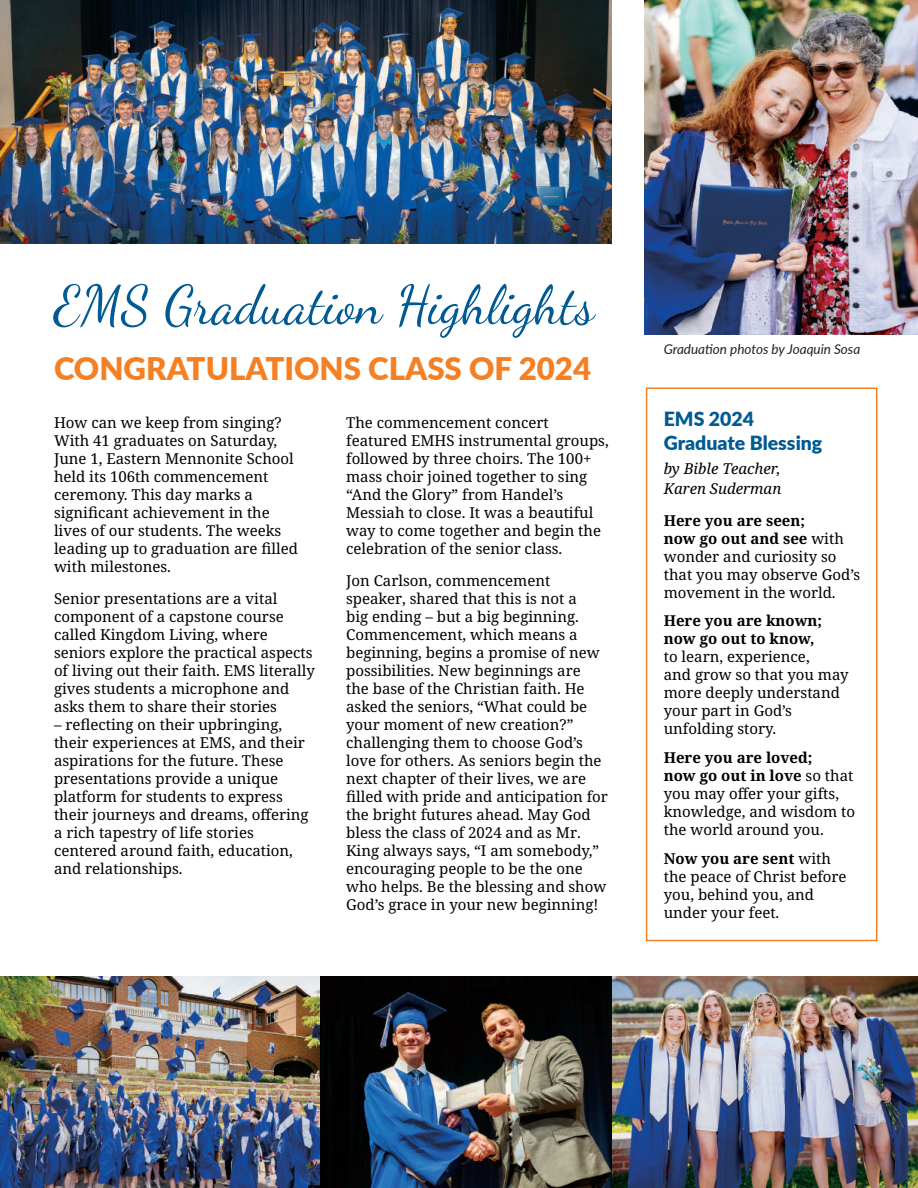
<style>
.page{position:relative;width:918px;height:1188px;background:#fff}
.page>*{position:absolute;margin:0;border:0;box-sizing:border-box;transform-origin:0 0}
.t1{font:54px "Dancing Script";color:#005a93}
.t2{font:900 31.2px "Lato";color:#f58023}
.t3{font:900 19.5px/23.4px "Lato";color:#005a93}
.t4{font:15px/18px "Noto Serif";color:#000}
.t5{font:700 15px/18px "Noto Serif";color:#000}
.t6{font:italic 15px/19.8px "Noto Serif";color:#000}
.t7{font:italic 13.5px "Lato";color:#231f20}
.s1{font-weight:700}
</style>
<div class="page">
<img style="left:645px;top:0;width:273px;height:335px">
<img style="left:0;top:0;width:611px;height:244px">
<div style="left:646px;top:387px;width:232px;height:554px;border:2px solid #f58023"></div>
<img style="left:0;top:976px;width:918px;height:212px">
<h1 class="t1" style="left:54px;top:264px;width:542px">EMS Graduation Highlights</h1>
<h2 class="t2" style="left:54px;top:346px;width:539px">CONGRATULATIONS CLASS OF 2024</h2>
<p class="t4" style="left:54px;top:414px;width:245px">How can we keep from singing?<br>With 41 graduates on Saturday,<br>June 1, Eastern Mennonite School held its 106th commencement ceremony. This day marks a significant achievement in the lives of our students. The weeks leading up to graduation are filled with milestones.</p>
<p class="t4" style="left:54px;top:590px;width:263px">Senior presentations are a vital component of a capstone course called Kingdom Living, where seniors explore the practical aspects of living out their faith. EMS literally gives students a microphone and asks them to share their stories</p>
<p class="t4" style="left:54px;top:716px;width:256px">– reflecting on their upbringing, their experiences at EMS, and their aspirations for the future. These presentations provide a unique platform for students to express their journeys and dreams, offering a rich tapestry of life stories centered around faith, education, and relationships.</p>
<p class="t4" style="left:346px;top:414px;width:264px">The commencement concert featured EMHS instrumental groups, followed by three choirs. The 100+ mass choir joined together to sing “And the Glory” from Handel’s<br>Messiah to close. It was a beautiful way to come together and begin the celebration of the senior class.</p>
<p class="t4" style="left:346px;top:572px;width:263px">Jon Carlson, commencement speaker, shared that this is not a<br>big ending – but a big beginning.<br>Commencement, which means a beginning, begins a promise of new possibilities. New beginnings are<br>the base of the Christian faith. He asked the seniors, “What could be your moment of new creation?” challenging them to choose God’s love for others. As seniors begin the next chapter of their lives, we are filled with pride and anticipation for the bright futures ahead. May God bless the class of 2024 and as Mr.<br>King always says, “I am somebody,” encouraging people to be the one who helps. Be the blessing and show God’s grace in your new beginning!</p>
<p class="t7" style="left:664px;top:339px;width:198px">Graduation photos by Joaquin Sosa</p>
<h3 class="t3" style="left:664px;top:407px;width:160px">EMS 2024<br>Graduate Blessing</h3>
<p class="t6" style="left:664px;top:460px;width:119px">by Bible Teacher,<br>Karen Suderman</p>
<p class="t4" style="left:664px;top:512px;width:198px"><span class="s1">Here you are seen;<br>now go out and see</span> with wonder and curiosity so that you may observe God’s movement in the world.</p>
<p class="t5" style="left:664px;top:612px;width:160px">Here you are known; now go out to know,</p>
<p class="t4" style="left:664px;top:649px;width:186px">to learn, experience,<br>and grow so that you may more deeply understand your part in God’s unfolding story.</p>
<p class="t4" style="left:664px;top:749px;width:193px"><span class="s1">Here you are loved;<br>now go out in love</span> so that you may offer your gifts, knowledge, and wisdom to the world around you.</p>
<p class="t4" style="left:664px;top:850px;width:184px"><span class="s1">Now you are sent</span> with the peace of Christ before you, behind you, and under your feet.</p>
</div>
